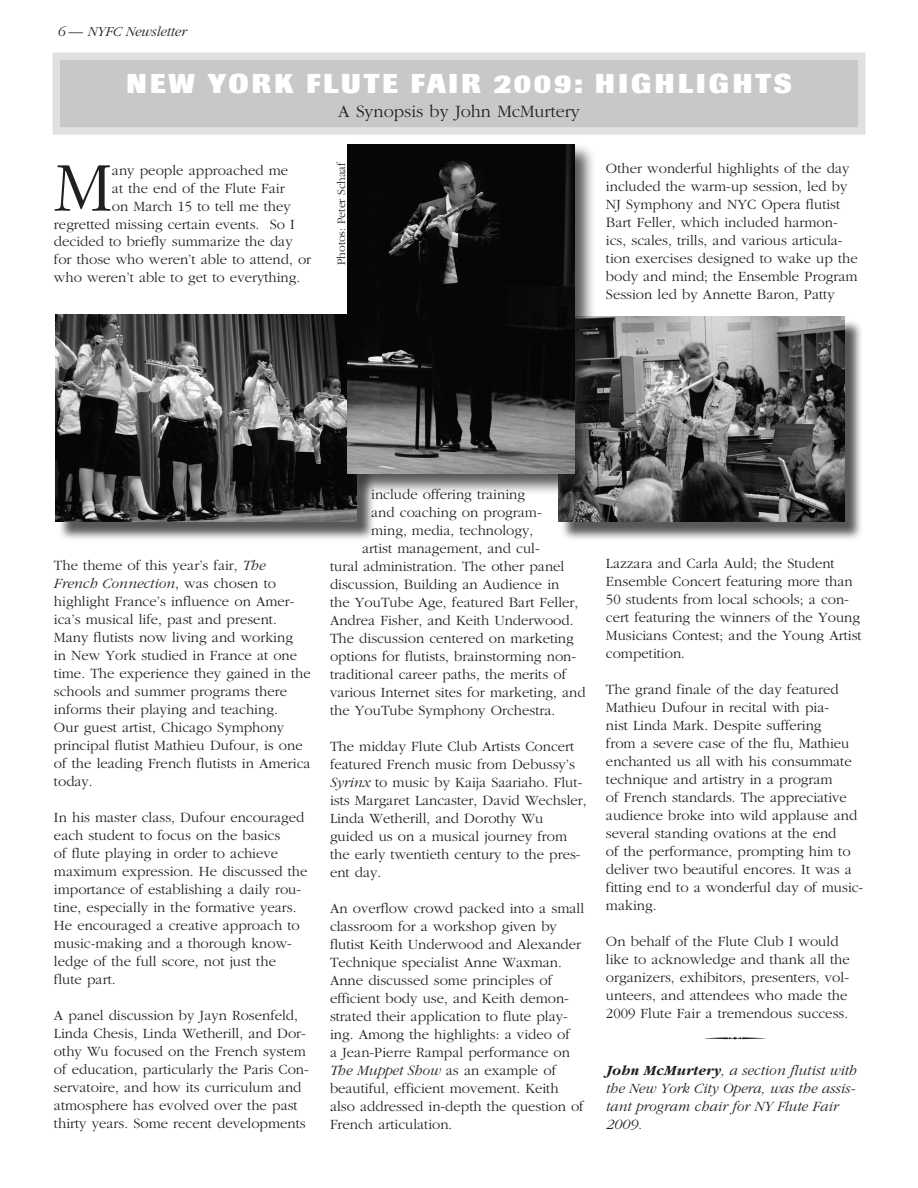
<style>
.page{position:relative;width:918px;height:1188px;background:#fff}
.page>*{position:absolute;margin:0;border:0;box-sizing:border-box;transform-origin:0 0}
.t1{font:300 72.45px "Garamond";color:#231f20}
.t2{font:800 27px "Imago";letter-spacing:.11em;color:#fff}
.t3{font:300 18px "Garamond";color:#231f20}
.t4{font:300 14.7px/18px "Garamond";color:#231f20}
.t5{font:italic 300 14.7px/18px "Garamond";color:#231f20}
.t6{font:italic 700 14.7px "Garamond";color:#231f20}
.t7{font:italic 300 14.25px "Garamond";color:#231f20}
.t8{font:300 12px "Garamond";letter-spacing:-.01em;color:#231f20}
.s1{font-style:italic}
</style>
<div class="page">
<div style="left:52px;top:52px;width:814px;height:83px;background:#c7c8ca;border:8px solid #dfe0e2"></div>
<div style="left:560px;top:319px;width:303px;height:222px;background:#231f20;opacity:.75"></div>
<img style="left:558px;top:316px;width:287px;height:206px">
<div style="left:58px;top:317px;width:318px;height:224px;background:#231f20;opacity:.75"></div>
<img style="left:56px;top:315px;width:301px;height:207px">
<div style="left:346px;top:142px;width:250px;height:353px;background:#231f20;opacity:.75"></div>
<img style="left:348px;top:144px;width:226px;height:330px">
<p class="t7" style="left:58px;top:24px;width:130px">6 — NYFC Newsletter</p>
<h2 class="t2" style="left:126px;top:67px;width:667px">NEW YORK FLUTE FAIR 2009: HIGHLIGHTS</h2>
<p class="t3" style="left:338px;top:102px;width:243px">A Synopsis by John McMurtery</p>
<h1 class="t1" style="left:54px;top:150px;width:59px">M</h1>
<p class="t4" style="left:112px;top:161px;width:178px">any people approached me</p>
<p class="t4" style="left:112px;top:179px;width:174px">at the end of the Flute Fair</p>
<p class="t4" style="left:112px;top:197px;width:180px">on March 15 to tell me they</p>
<p class="t4" style="left:54px;top:215px;width:242px">regretted missing certain events. So I</p>
<p class="t4" style="left:54px;top:233px;width:240px">decided to briefly summarize the day</p>
<p class="t4" style="left:54px;top:251px;width:259px">for those who weren’t able to attend, or</p>
<p class="t4" style="left:54px;top:269px;width:248px">who weren’t able to get to everything.</p>
<p class="t8" style="left:335px;top:265px;width:105px;rotate:-90deg">Photos: Peter Schaaf</p>
<p class="t4" style="left:606px;top:159px;width:253px">Other wonderful highlights of the day included the warm-up session, led by NJ Symphony and NYC Opera flutist Bart Feller, which included harmon&shy;ics, scales, trills, and various articula&shy;tion exercises designed to wake up the body and mind; the Ensemble Program Session led by Annette Baron, Patty</p>
<p class="t4" style="left:54px;top:557px;width:258px">The theme of this year’s fair, <span class="s1">The French Connection</span>, was chosen to highlight France’s influence on Amer&shy;ica’s musical life, past and present.<br>Many flutists now living and working<br>in New York studied in France at one time. The experience they gained in the schools and summer programs there informs their playing and teaching.<br>Our guest artist, Chicago Symphony principal flutist Mathieu Dufour, is one of the leading French flutists in America today.</p>
<p class="t4" style="left:54px;top:809px;width:255px">In his master class, Dufour encouraged each student to focus on the basics<br>of flute playing in order to achieve maximum expression. He discussed the importance of establishing a daily rou&shy;tine, especially in the formative years.<br>He encouraged a creative approach to music-making and a thorough know&shy;ledge of the full score, not just the flute part.</p>
<p class="t4" style="left:54px;top:1007px;width:256px">A panel discussion by Jayn Rosenfeld, Linda Chesis, Linda Wetherill, and Dor&shy;othy Wu focused on the French system of education, particularly the Paris Con&shy;servatoire, and how its curriculum and atmosphere has evolved over the past thirty years. Some recent developments</p>
<p class="t4" style="left:371px;top:486px;width:155px">include offering training</p>
<p class="t4" style="left:371px;top:504px;width:172px">and coaching on program-</p>
<p class="t4" style="left:371px;top:522px;width:164px">ming, media, technology,</p>
<p class="t4" style="left:362px;top:540px;width:179px">artist management, and cul-</p>
<p class="t4" style="left:330px;top:558px;width:236px">tural administration. The other panel</p>
<p class="t4" style="left:330px;top:576px;width:231px">discussion, Building an Audience in</p>
<p class="t4" style="left:330px;top:594px;width:250px">the YouTube Age, featured Bart Feller,</p>
<p class="t4" style="left:330px;top:612px;width:245px">Andrea Fisher, and Keith Underwood.</p>
<p class="t4" style="left:330px;top:630px;width:245px">The discussion centered on marketing</p>
<p class="t4" style="left:330px;top:648px;width:248px">options for flutists, brainstorming non-</p>
<p class="t4" style="left:330px;top:666px;width:238px">traditional career paths, the merits of</p>
<p class="t4" style="left:330px;top:684px;width:257px">various Internet sites for marketing, and</p>
<p class="t4" style="left:330px;top:702px;width:227px">the YouTube Symphony Orchestra.</p>
<p class="t4" style="left:330px;top:738px;width:258px">The midday Flute Club Artists Concert featured French music from Debussy’s <span class="s1">Syrinx</span> to music by Kaija Saariaho. Flut&shy;ists Margaret Lancaster, David Wechsler, Linda Wetherill, and Dorothy Wu guided us on a musical journey from the early twentieth century to the pres&shy;ent day.</p>
<p class="t4" style="left:330px;top:900px;width:256px">An overflow crowd packed into a small classroom for a workshop given by flutist Keith Underwood and Alexander Technique specialist Anne Waxman.<br>Anne discussed some principles of efficient body use, and Keith demon&shy;strated their application to flute play&shy;ing. Among the highlights: a video of<br>a Jean-Pierre Rampal performance on <span class="s1">The Muppet Show</span> as an example of beautiful, efficient movement. Keith also addressed in-depth the question of French articulation.</p>
<p class="t4" style="left:606px;top:555px;width:257px">Lazzara and Carla Auld; the Student Ensemble Concert featuring more than 50 students from local schools; a con&shy;cert featuring the winners of the Young Musicians Contest; and the Young Artist competition.</p>
<p class="t4" style="left:606px;top:681px;width:259px">The grand finale of the day featured Mathieu Dufour in recital with pia-<br>nist Linda Mark. Despite suffering<br>from a severe case of the flu, Mathieu enchanted us all with his consummate technique and artistry in a program<br>of French standards. The appreciative audience broke into wild applause and several standing ovations at the end<br>of the performance, prompting him to deliver two beautiful encores. It was a fitting end to a wonderful day of music&shy;making.</p>
<p class="t4" style="left:606px;top:933px;width:245px">On behalf of the Flute Club I would like to acknowledge and thank all the organizers, exhibitors, presenters, vol&shy;unteers, and attendees who made the 2009 Flute Fair a tremendous success.</p>
<p class="t5" style="left:606px;top:1061px;width:253px;text-indent:98px">▲, a section flutist with the New York City Opera, was the assis&shy;tant program chair for NY Flute Fair<br>2009.</p>
<p class="t6" style="left:606px;top:1062px;width:117px">John McMurtery</p>
</div>
